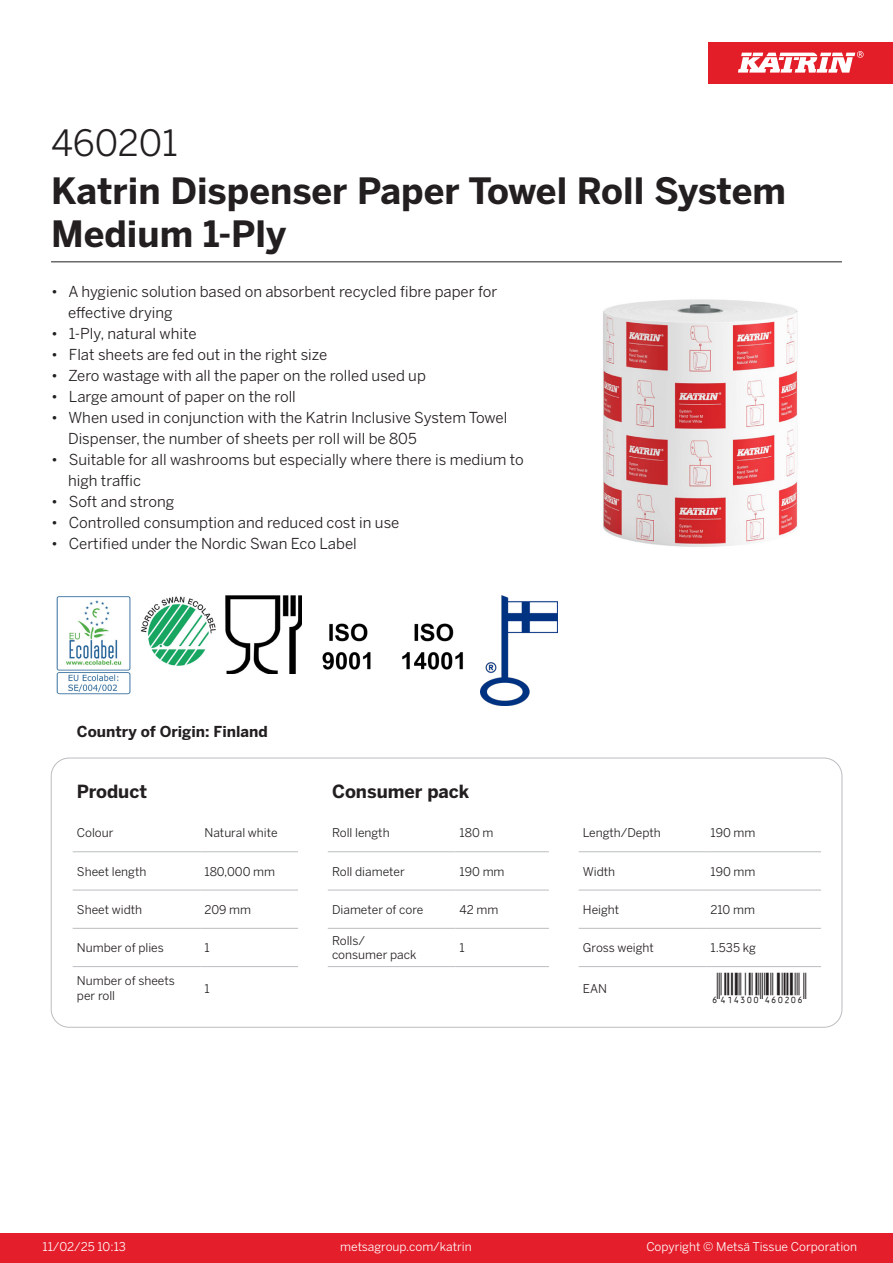
<style>
.page{position:relative;width:893px;height:1263px;background:#fff}
.page>*{position:absolute;margin:0;border:0;box-sizing:border-box;transform-origin:0 0}
.Product_Name{font:700 36px/43.2px "Benton Sans";color:#231f20}
.External_material_co{font:36px "Benton Sans";color:#231f20}
.T_EAN{font:30px "Viisas EAN Matala";color:#231f20}
.T_TableHeader{font:700 18px "Benton Sans";color:#231f20}
.MarketingBullets{font:15px/21px "Benton Sans";color:#231f20}
.Country_of_Origin{font:700 15px "Benton Sans";color:#231f20}
.T_TableBody{font:12px/14.4px "Benton Sans";color:#231f20}
.t1{font:12px "Benton Sans";color:#fff}
</style>
<div class="page">
<div style="left:0;top:1233px;width:893px;height:30px;background:#e41e2b"></div>
<div style="left:708px;top:43px;width:185px;height:41px;background:#e31e28"></div>
<svg style="left:738px;top:51px;width:126px;height:22px"></svg>
<hr style="left:73px;top:851px;width:127px;height:1px;background:#bcbdc0">
<hr style="left:200px;top:851px;width:98px;height:1px;background:#bcbdc0">
<hr style="left:328px;top:851px;width:127px;height:1px;background:#bcbdc0">
<hr style="left:455px;top:851px;width:94px;height:1px;background:#bcbdc0">
<hr style="left:579px;top:851px;width:127px;height:1px;background:#bcbdc0">
<hr style="left:706px;top:851px;width:115px;height:1px;background:#bcbdc0">
<hr style="left:73px;top:890px;width:127px;height:1px;background:#bcbdc0">
<hr style="left:200px;top:890px;width:98px;height:1px;background:#bcbdc0">
<hr style="left:328px;top:890px;width:127px;height:1px;background:#bcbdc0">
<hr style="left:455px;top:890px;width:94px;height:1px;background:#bcbdc0">
<hr style="left:579px;top:890px;width:127px;height:1px;background:#bcbdc0">
<hr style="left:706px;top:890px;width:115px;height:1px;background:#bcbdc0">
<hr style="left:73px;top:928px;width:127px;height:1px;background:#bcbdc0">
<hr style="left:200px;top:928px;width:98px;height:1px;background:#bcbdc0">
<hr style="left:328px;top:928px;width:127px;height:1px;background:#bcbdc0">
<hr style="left:455px;top:928px;width:94px;height:1px;background:#bcbdc0">
<hr style="left:579px;top:928px;width:127px;height:1px;background:#bcbdc0">
<hr style="left:706px;top:928px;width:115px;height:1px;background:#bcbdc0">
<hr style="left:73px;top:966px;width:127px;height:1px;background:#bcbdc0">
<hr style="left:200px;top:966px;width:98px;height:1px;background:#bcbdc0">
<hr style="left:328px;top:966px;width:127px;height:1px;background:#bcbdc0">
<hr style="left:455px;top:966px;width:94px;height:1px;background:#bcbdc0">
<hr style="left:579px;top:966px;width:127px;height:1px;background:#bcbdc0">
<hr style="left:706px;top:966px;width:115px;height:1px;background:#bcbdc0">
<img style="left:602px;top:299px;width:196px;height:248px">
<img style="left:56px;top:596px;width:75px;height:98px">
<img style="left:141px;top:596px;width:75px;height:70px">
<img style="left:225px;top:596px;width:77px;height:77px">
<img style="left:322px;top:623px;width:49px;height:47px">
<img style="left:402px;top:623px;width:61px;height:47px">
<img style="left:480px;top:596px;width:77px;height:109px">
<hr style="left:51px;top:261px;width:791px;height:1px;background:#231f20">
<p class="External_material_co" style="left:51px;top:121px;width:128px">460201</p>
<p class="Product_Name" style="left:51px;top:170px;width:737px">Katrin Dispenser Paper Towel Roll System<br>Medium 1-Ply</p>
<p class="MarketingBullets" style="left:68px;top:281px;width:431px;text-indent:-17px">• A hygienic solution based on absorbent recycled fibre paper for effective drying</p>
<p class="MarketingBullets" style="left:51px;top:323px;width:147px">• 1-Ply, natural white</p>
<p class="MarketingBullets" style="left:51px;top:344px;width:278px">• Flat sheets are fed out in the right size</p>
<p class="MarketingBullets" style="left:51px;top:365px;width:376px">• Zero wastage with all the paper on the rolled used up</p>
<p class="MarketingBullets" style="left:51px;top:386px;width:246px">• Large amount of paper on the roll</p>
<p class="MarketingBullets" style="left:68px;top:407px;width:441px;text-indent:-17px">• When used in conjunction with the Katrin Inclusive System Towel<br>Dispenser, the number of sheets per roll will be 805</p>
<p class="MarketingBullets" style="left:68px;top:449px;width:457px;text-indent:-17px">• Suitable for all washrooms but especially where there is medium to high traffic</p>
<p class="MarketingBullets" style="left:51px;top:491px;width:125px">• Soft and strong</p>
<p class="MarketingBullets" style="left:51px;top:512px;width:350px">• Controlled consumption and reduced cost in use</p>
<p class="MarketingBullets" style="left:51px;top:533px;width:307px">• Certified under the Nordic Swan Eco Label</p>
<p class="Country_of_Origin" style="left:77px;top:722px;width:192px">Country of Origin: Finland</p>
<p class="T_TableHeader" style="left:77px;top:780px;width:72px">Product</p>
<p class="T_TableHeader" style="left:332px;top:780px;width:139px">Consumer pack</p>
<p class="T_TableBody" style="left:77px;top:826px;width:38px">Colour</p>
<p class="T_TableBody" style="left:204px;top:826px;width:75px">Natural white</p>
<p class="T_TableBody" style="left:332px;top:826px;width:59px">Roll length</p>
<p class="T_TableBody" style="left:460px;top:826px;width:35px">180 m</p>
<p class="T_TableBody" style="left:583px;top:826px;width:79px">Length/Depth</p>
<p class="T_TableBody" style="left:710px;top:826px;width:46px">190 mm</p>
<p class="T_TableBody" style="left:77px;top:864px;width:71px">Sheet length</p>
<p class="T_TableBody" style="left:204px;top:864px;width:72px">180,000 mm</p>
<p class="T_TableBody" style="left:332px;top:864px;width:74px">Roll diameter</p>
<p class="T_TableBody" style="left:460px;top:864px;width:46px">190 mm</p>
<p class="T_TableBody" style="left:583px;top:864px;width:34px">Width</p>
<p class="T_TableBody" style="left:710px;top:864px;width:46px">190 mm</p>
<p class="T_TableBody" style="left:77px;top:902px;width:67px">Sheet width</p>
<p class="T_TableBody" style="left:204px;top:902px;width:48px">209 mm</p>
<p class="T_TableBody" style="left:332px;top:902px;width:93px">Diameter of core</p>
<p class="T_TableBody" style="left:460px;top:902px;width:40px">42 mm</p>
<p class="T_TableBody" style="left:583px;top:902px;width:38px">Height</p>
<p class="T_TableBody" style="left:710px;top:902px;width:46px">210 mm</p>
<p class="T_TableBody" style="left:77px;top:941px;width:88px">Number of plies</p>
<p class="T_TableBody" style="left:204px;top:941px;width:7px">1</p>
<p class="T_TableBody" style="left:332px;top:933px;width:35px">Rolls/</p>
<p class="T_TableBody" style="left:332px;top:948px;width:86px">consumer pack</p>
<p class="T_TableBody" style="left:460px;top:941px;width:7px">1</p>
<p class="T_TableBody" style="left:583px;top:941px;width:72px">Gross weight</p>
<p class="T_TableBody" style="left:710px;top:941px;width:47px">1.535 kg</p>
<p class="T_TableBody" style="left:77px;top:974px;width:99px">Number of sheets per roll</p>
<p class="T_TableBody" style="left:204px;top:981px;width:7px">1</p>
<p class="T_TableBody" style="left:583px;top:981px;width:26px">EAN</p>
<p class="T_EAN" style="left:710px;top:972px;width:97px">*6414300460206*</p>
<p class="t1" style="left:43px;top:1239px;width:85px">11/02/25 10:13</p>
<p class="t1" style="left:340px;top:1239px;width:133px">metsagroup.com/katrin</p>
<p class="t1" style="left:646px;top:1239px;width:212px">Copyright © Metsä Tissue Corporation</p>
</div>
